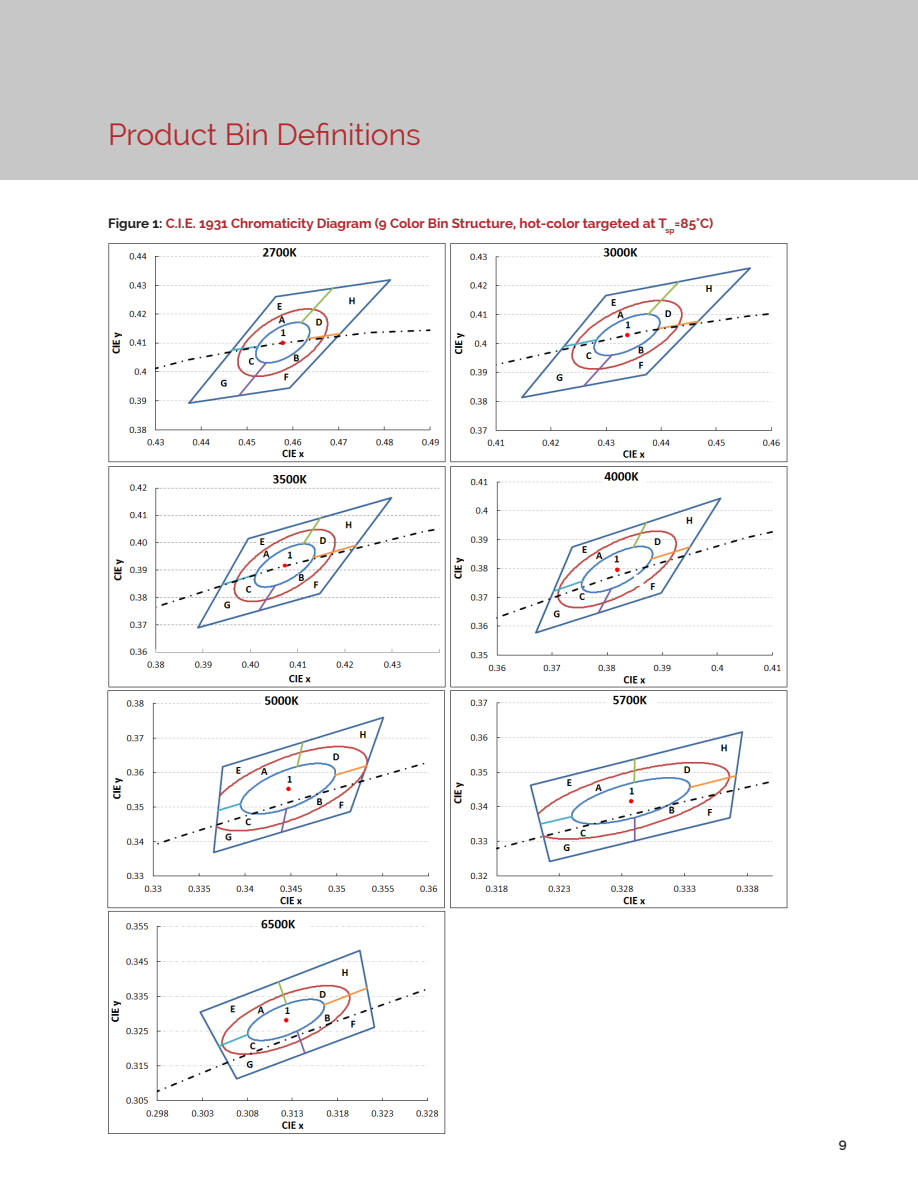
<style>
.page{position:relative;width:918px;height:1188px;background:#fff}
.page>*{position:absolute;margin:0;border:0;box-sizing:border-box;transform-origin:0 0}
.t1{font:30px "Raleway";color:#b2282c}
.t2{font:700 13.5px "Raleway";color:#b2282c}
.t3{font:600 13.5px "Raleway";color:#221f1f}
.s1{color:#221f1f}
</style>
<div class="page">
<div style="left:0;top:0;width:918px;height:180px;background:#c8c7c7"></div>
<img style="left:107px;top:243px;width:681px;height:891px">
<h1 class="t1" style="left:108px;top:117px;width:314px">Product Bin De昀椀nitions</h1>
<p class="t2" style="left:108px;top:218px;width:607px"><span class="s1">Figure 1:</span> C.I.E. 1931 Chromaticity Diagram (9 Color Bin Structure, hot-color targeted at T<sub>sp</sub>=85°C)</p>
<p class="t3" style="left:839px;top:1138px;width:9px">9</p>
</div>
